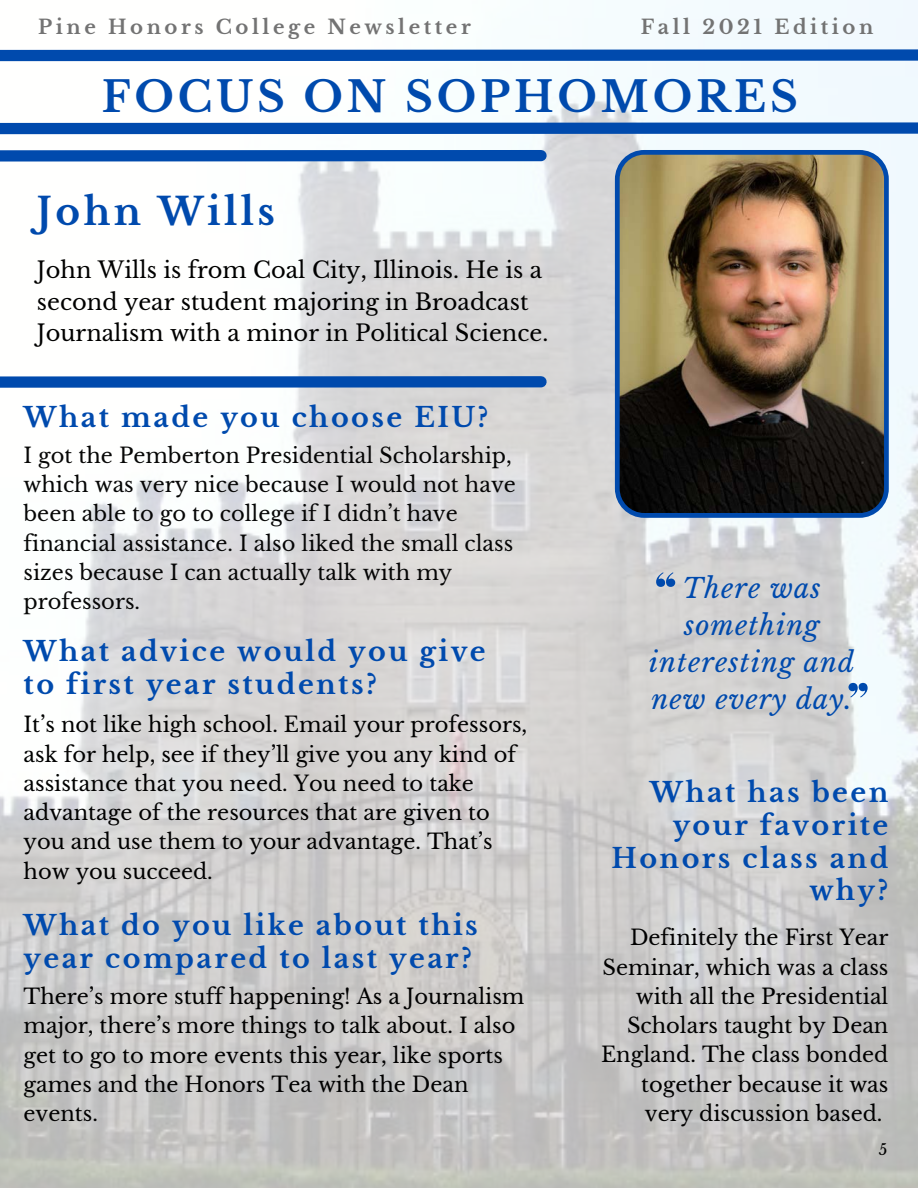
<style>
.page{position:relative;width:918px;height:1188px;background:#fff}
.page>*{position:absolute;margin:0;border:0;box-sizing:border-box;transform-origin:0 0}
.t1{font:700 42px "Libre Baskerville";letter-spacing:.09em;color:#004aad}
.t2{font:700 37.5px "Libre Baskerville";letter-spacing:.09em;color:#004aad}
.t3{font:700 27px/32.7px "Libre Baskerville";letter-spacing:.09em;color:#004aad}
.t4{font:italic 27px/37.2px "Libre Baskerville";letter-spacing:.04em;color:#004aad;text-align:center}
.t5{font:22.5px/31.5px "Libre Baskerville";color:#000}
.t6{font:21px/29.2px "Libre Baskerville";color:#000}
.t7{font:700 19.65px "Libre Baskerville";letter-spacing:.18em;color:#737373}
.t8{font:15px "Libre Baskerville";color:#000}
</style>
<div class="page">
<img style="left:0;top:0;width:918px;height:1188px">
<svg style="left:0;top:371px;width:552px;height:23px"></svg>
<img style="left:615px;top:167px;width:274px;height:351px">
<svg style="left:0;top:117px;width:918px;height:50px"></svg>
<svg style="left:0;top:44px;width:918px;height:23px"></svg>
<svg style="left:848px;top:683px;width:19px;height:15px"></svg>
<svg style="left:656px;top:572px;width:19px;height:15px"></svg>
<p class="t7" style="left:38px;top:14px;width:434px">Pine Honors College Newsletter</p>
<p class="t7" style="left:641px;top:14px;width:234px">Fall 2021 Edition</p>
<p class="t1" style="left:102px;top:71px;width:698px">FOCUS ON SOPHOMORES</p>
<p class="t2" style="left:37px;top:188px;width:240px">John Wills</p>
<p class="t5" style="left:37px;top:255px;width:513px">John Wills is from Coal City, Illinois. He is a second year student majoring in Broadcast<br>Journalism with a minor in Political Science.</p>
<p class="t3" style="left:24px;top:401px;width:466px">What made you choose EIU?</p>
<p class="t6" style="left:24px;top:441px;width:494px">I got the Pemberton Presidential Scholarship, which was very nice because I would not have been able to go to college if I didn’t have financial assistance. I also liked the small class sizes because I can actually talk with my professors.</p>
<p class="t3" style="left:24px;top:635px;width:464px">What advice would you give to first year students?</p>
<p class="t6" style="left:24px;top:711px;width:505px">It’s not like high school. Email your professors, ask for help, see if they’ll give you any kind of assistance that you need. You need to take advantage of the resources that are given to you and use them to your advantage. That’s how you succeed.</p>
<p class="t3" style="left:24px;top:910px;width:456px">What do you like about this year compared to last year?</p>
<p class="t6" style="left:24px;top:982px;width:502px">There’s more stuff happening! As a Journalism major, there’s more things to talk about. I also get to go to more events this year, like sports games and the Honors Tea with the Dean events.</p>
<p class="t4" style="left:649px;top:570px;width:207px">There was something interesting and new every day.</p>
<p class="t3" style="left:611px;top:777px;width:278px;text-align:right">What has been your favorite<br>Honors class and why?</p>
<p class="t6" style="left:601px;top:923px;width:289px;text-align:right">Definitely the First Year<br>Seminar, which was a class with all the Presidential<br>Scholars taught by Dean<br>England. The class bonded together because it was very discussion based.</p>
<p class="t8" style="left:879px;top:1140px;width:10px">5</p>
</div>
